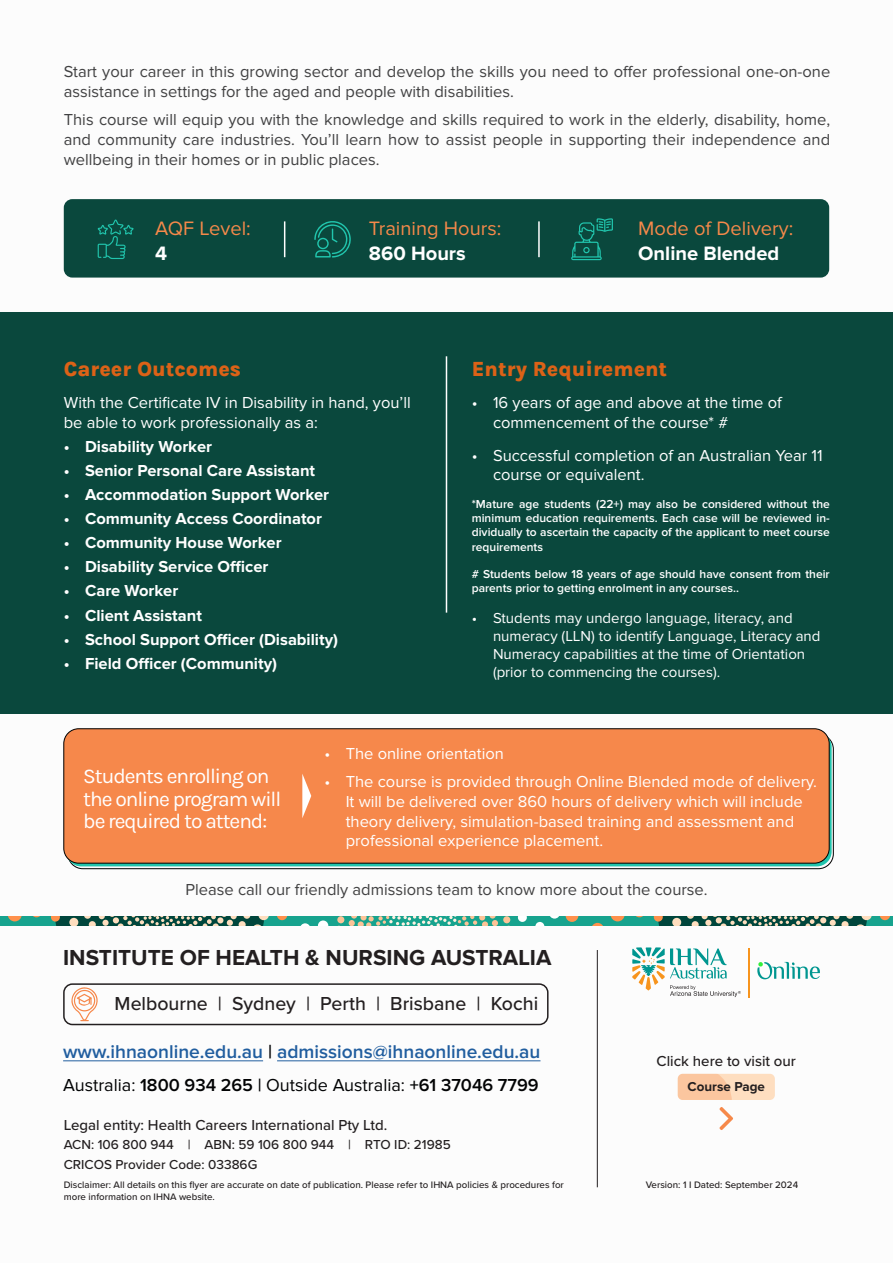
<style>
.page{position:relative;width:893px;height:1263px;background:#fff}
.page>*{position:absolute;margin:0;border:0;box-sizing:border-box;transform-origin:0 0}
.t1{font:700 22.5px "Proxima Nova";color:#231f20}
.t2{font:700 21px/22.5px "Karla";letter-spacing:-.05em;color:#fff}
.t3{font:800 21px "Karla";color:#dc6217}
.t4{font:20.1px "Proxima Nova";color:#f6894a}
.t5{font:700 20.1px "Proxima Nova";color:#fff}
.t6{font:500 19.5px "Proxima Nova";color:#231f20}
.t7{font:600 19.2px "Proxima Nova";color:#215e9f}
.t8{font:18px "Proxima Nova";color:#020304}
.t9{font:16.5px/19.8px "Proxima Nova";color:#414142}
.t10{font:16.5px/19.8px "Proxima Nova";color:#fff}
.t11{font:700 16.5px "Proxima Nova";color:#fff}
.t12{font:15px/18px "Proxima Nova";color:#fff}
.t13{font:500 15px "Proxima Nova";color:#231f20}
.t14{font:500 13.5px/19.5px "Proxima Nova";color:#231f20}
.t15{font:700 13.35px "Proxima Nova";color:#231f20}
.t16{font:600 12px/14.4px "Proxima Nova";color:#fff;text-align:justify}
.t17{font:500 9.75px/11.7px "Proxima Nova";color:#231f20}
.s1{color:#020304}
.s2{font-weight:600}
</style>
<div class="page">
<div style="left:0;top:312px;width:893px;height:401px;background:#0a483d"></div>
<svg style="left:66px;top:732px;width:766px;height:134px;background:#209784"></svg>
<div style="left:64px;top:729px;width:765px;height:134px;background:#f6884b;border-radius:15px"></div>
<div style="left:64px;top:728px;width:765px;height:135px;border:1px solid #000;border-radius:15px"></div>
<div style="left:64px;top:199px;width:765px;height:79px;background:#0a483d;border-radius:9px"></div>
<hr style="left:63px;top:1060px;width:200px;height:1px;background:#215e9f">
<hr style="left:277px;top:1060px;width:263px;height:1px;background:#215e9f">
<svg style="left:314px;top:221px;width:37px;height:36px"></svg>
<svg style="left:571px;top:218px;width:42px;height:42px"></svg>
<svg style="left:98px;top:219px;width:36px;height:40px"></svg>
<hr style="left:284px;top:221px;width:1px;height:36px;background:#fff">
<hr style="left:538px;top:221px;width:2px;height:36px;background:#fff">
<svg style="left:71px;top:987px;width:27px;height:34px"></svg>
<div style="left:63px;top:983px;width:486px;height:42px;border:2px solid #231f20;border-radius:9px"></div>
<hr style="left:597px;top:950px;width:1px;height:237px;background:#231f20">
<div style="left:678px;top:1074px;width:97px;height:26px;background:#fedec0;border-radius:5px"></div>
<svg style="left:678px;top:1074px;width:54px;height:26px"></svg>
<svg style="left:719px;top:1107px;width:14px;height:23px"></svg>
<hr style="left:446px;top:356px;width:1px;height:257px;background:#fff">
<svg style="left:302px;top:774px;width:9px;height:44px"></svg>
<div style="left:297px;top:917px;width:596px;height:8px;background:#17a38e"></div>
<svg style="left:301px;top:923px;width:8px;height:2px"></svg>
<svg style="left:318px;top:920px;width:10px;height:5px"></svg>
<svg style="left:518px;top:917px;width:9px;height:5px"></svg>
<svg style="left:535px;top:917px;width:23px;height:8px"></svg>
<svg style="left:349px;top:917px;width:149px;height:9px"></svg>
<div style="left:337px;top:917px;width:7px;height:6px;background:#fcc397;border-radius:50%"></div>
<div style="left:503px;top:917px;width:7px;height:6px;background:#fcc397;border-radius:50%"></div>
<svg style="left:611px;top:917px;width:13px;height:4px"></svg>
<svg style="left:593px;top:923px;width:9px;height:2px"></svg>
<svg style="left:566px;top:917px;width:12px;height:5px"></svg>
<svg style="left:880px;top:917px;width:10px;height:3px"></svg>
<svg style="left:654px;top:917px;width:218px;height:9px;background:#4f7765"></svg>
<div style="left:0;top:917px;width:298px;height:8px;background:#17a38e"></div>
<svg style="left:8px;top:917px;width:14px;height:4px"></svg>
<svg style="left:277px;top:917px;width:10px;height:3px"></svg>
<svg style="left:51px;top:917px;width:218px;height:9px;background:#507765"></svg>
<svg style="left:632px;top:947px;width:109px;height:50px"></svg>
<hr style="left:749px;top:948px;width:1px;height:49px;background:#f7941d">
<svg style="left:757px;top:962px;width:63px;height:17px"></svg>
<p class="t9" style="left:64px;top:62px;width:768px">Start your career in this growing sector and develop the skills you need to offer professional one-on-one assistance in settings for the aged and people with disabilities.</p>
<p class="t9" style="left:64px;top:110px;width:768px;text-align:justify">This course will equip you with the knowledge and skills required to work in the elderly, disability, home, and community care industries. You’ll learn how to assist people in supporting their independence and wellbeing in their homes or in public places.</p>
<p class="t4" style="left:155px;top:217px;width:97px">AQF Level:</p>
<p class="t5" style="left:155px;top:244px;width:14px">4</p>
<p class="t4" style="left:369px;top:217px;width:134px">Training Hours:</p>
<p class="t5" style="left:369px;top:244px;width:98px">860 Hours</p>
<p class="t4" style="left:638px;top:217px;width:157px">Mode of Delivery:</p>
<p class="t5" style="left:638px;top:244px;width:143px">Online Blended</p>
<p class="t3" style="left:64px;top:354px;width:179px">Career Outcomes</p>
<p class="t10" style="left:64px;top:393px;width:349px">With the Certificate IV in Disability in hand, you’ll be able to work professionally as a:</p>
<p class="t11" style="left:64px;top:439px;width:150px">• Disability Worker</p>
<p class="t11" style="left:64px;top:463px;width:253px">• Senior Personal Care Assistant</p>
<p class="t11" style="left:64px;top:487px;width:267px">• Accommodation Support Worker</p>
<p class="t11" style="left:64px;top:511px;width:260px">• Community Access Coordinator</p>
<p class="t11" style="left:64px;top:535px;width:219px">• Community House Worker</p>
<p class="t11" style="left:64px;top:559px;width:206px">• Disability Service Officer</p>
<p class="t11" style="left:64px;top:583px;width:116px">• Care Worker</p>
<p class="t11" style="left:64px;top:607px;width:140px">• Client Assistant</p>
<p class="t11" style="left:64px;top:631px;width:276px">• School Support Officer (Disability)</p>
<p class="t11" style="left:64px;top:656px;width:215px">• Field Officer (Community)</p>
<p class="t3" style="left:472px;top:354px;width:197px">Entry Requirement</p>
<p class="t10" style="left:493px;top:393px;width:290px;text-indent:-21px">• 16 years of age and above at the time of commencement of the course* #</p>
<p class="t10" style="left:493px;top:445px;width:331px;text-indent:-21px">• Successful completion of an Australian Year 11 course or equivalent.</p>
<p class="t16" style="left:472px;top:497px;width:360px">*Mature age students (22+) may also be considered without the minimum education requirements. Each case will be reviewed in&shy;dividually to ascertain the capacity of the applicant to meet course requirements</p>
<p class="t16" style="left:472px;top:567px;width:360px"># Students below 18 years of age should have consent from their parents prior to getting enrolment in any courses..</p>
<p class="t12" style="left:493px;top:609px;width:329px;text-indent:-21px">• Students may undergo language, literacy, and numeracy (LLN) to identify Language, Literacy and Numeracy capabilities at the time of Orientation (prior to commencing the courses).</p>
<p class="t10" style="left:324px;top:743px;width:181px">• The online orientation</p>
<p class="t10" style="left:346px;top:772px;width:473px;text-indent:-21px">• The course is provided through Online Blended mode of delivery.<br>It will be delivered over 860 hours of delivery which will include theory delivery, simulation-based training and assessment and professional experience placement.</p>
<p class="t9" style="left:185px;top:880px;width:524px">Please call our friendly admissions team to know more about the course.</p>
<p class="t2" style="left:83px;top:764px;width:200px">Students enrolling on the online program will be required to attend:</p>
<h1 class="t1" style="left:63px;top:947px;width:490px">INSTITUTE OF HEALTH &amp; NURSING AUSTRALIA</h1>
<p class="t6" style="left:115px;top:989px;width:425px">Melbourne | Sydney | Perth | Brisbane | Kochi</p>
<p class="t7" style="left:63px;top:1041px;width:479px">www.ihnaonline.edu.au <span class="s1">|</span> admissions@ihnaonline.edu.au</p>
<p class="t8" style="left:63px;top:1075px;width:477px">Australia: <span class="s2">1800 934 265 |</span> Outside Australia: <span class="s2">+61 37046 7799</span></p>
<p class="t13" style="left:64px;top:1114px;width:325px">Legal entity: Health Careers International Pty Ltd.</p>
<p class="t14" style="left:64px;top:1135px;width:388px">ACN: 106 800 944 | ABN: 59 106 800 944 | RTO ID: 21985<br>CRICOS Provider Code: 03386G</p>
<p class="t17" style="left:64px;top:1179px;width:502px">Disclaimer: All details on this flyer are accurate on date of publication. Please refer to IHNA policies &amp; procedures for more information on IHNA website.</p>
<p class="t13" style="left:657px;top:1050px;width:141px">Click here to visit our</p>
<p class="t15" style="left:688px;top:1081px;width:79px">Course Page</p>
<p class="t17" style="left:646px;top:1179px;width:154px">Version: 1 I Dated: September 2024</p>
</div>
